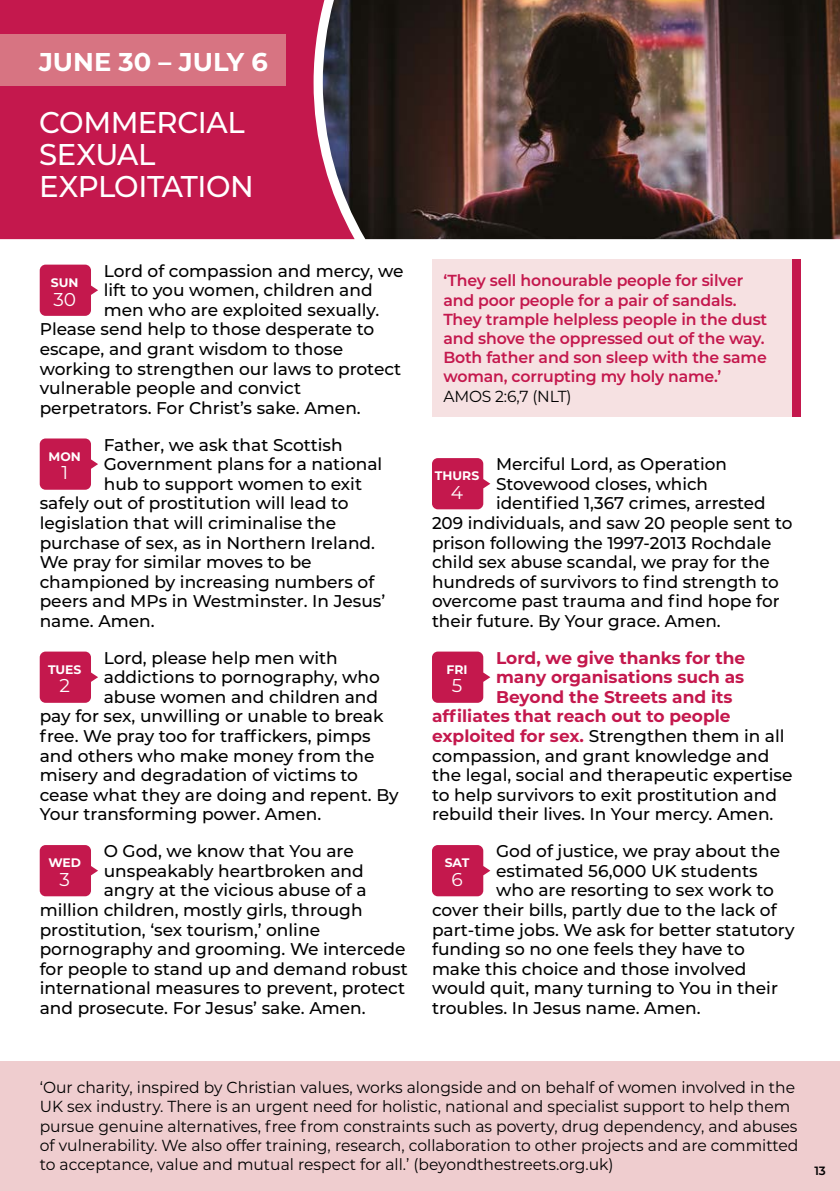
<style>
.page{position:relative;width:840px;height:1191px;background:#fff}
.page>*{position:absolute;margin:0;border:0;box-sizing:border-box;transform-origin:0 0}
.t1{font:500 30px/32px "Montserrat";letter-spacing:-.015em;color:#fff}
.t2{font:700 25.8px "Montserrat";color:#fff}
.t3{font:18.6px "Montserrat";color:#fff}
.t4{font:500 17px "Montserrat";color:#000}
.t5{font:700 17px "Montserrat";color:#c4184d}
.t6{font:16px/19.2px "Montserrat";color:#000}
.t7{font:600 16px/19.2px "Montserrat";letter-spacing:-.01em;color:#c4184d}
.t8{font:700 12.4px "Montserrat";color:#fff}
.t9{font:600 12px "Montserrat";color:#000}
.s1{font-weight:700;color:#c4184d}
</style>
<div class="page">
<div style="left:0;top:0;width:322px;height:239px;background:#c4184d"></div>
<div style="left:0;top:34px;width:285px;height:52px;background:#d77482"></div>
<img style="left:322px;top:0;width:517px;height:239px">
<div style="left:0;top:1061px;width:839px;height:130px;background:#efcdcf"></div>
<svg style="left:40px;top:265px;width:58px;height:51px;background:#cb3362"></svg>
<svg style="left:40px;top:438px;width:58px;height:52px;background:#cb3664"></svg>
<svg style="left:40px;top:651px;width:58px;height:52px;background:#cb3664"></svg>
<svg style="left:40px;top:845px;width:58px;height:51px;background:#ca3362"></svg>
<svg style="left:432px;top:458px;width:58px;height:51px;background:#ca3261"></svg>
<svg style="left:432px;top:651px;width:58px;height:52px;background:#cb3563"></svg>
<svg style="left:432px;top:845px;width:58px;height:51px;background:#ca3261"></svg>
<div style="left:432px;top:259px;width:367px;height:158px;background:#f6e1e2"></div>
<div style="left:791px;top:259px;width:8px;height:158px;background:#c4184d"></div>
<h2 class="t2" style="left:39px;top:43px;width:230px">JUNE 30 – JULY 6</h2>
<h1 class="t1" style="left:39px;top:105px;width:216px">COMMERCIAL<br>SEXUAL<br>EXPLOITATION</h1>
<p class="t4" style="left:104px;top:259px;width:301px">Lord of compassion and mercy, we</p>
<p class="t4" style="left:104px;top:278px;width:270px">lift to you women, children and</p>
<p class="t4" style="left:104px;top:298px;width:277px">men who are exploited sexually.</p>
<p class="t4" style="left:40px;top:317px;width:336px">Please send help to those desperate to</p>
<p class="t4" style="left:40px;top:337px;width:305px">escape, and grant wisdom to those</p>
<p class="t4" style="left:40px;top:357px;width:363px">working to strengthen our laws to protect</p>
<p class="t4" style="left:40px;top:376px;width:263px">vulnerable people and convict</p>
<p class="t4" style="left:40px;top:396px;width:322px">perpetrators. For Christ’s sake. Amen.</p>
<p class="t8" style="left:49px;top:447px;width:34px">MON</p>
<p class="t3" style="left:61px;top:460px;width:8px">1</p>
<p class="t8" style="left:51px;top:274px;width:29px">SUN</p>
<p class="t3" style="left:53px;top:286px;width:24px">30</p>
<p class="t4" style="left:104px;top:432px;width:240px">Father, we ask that Scottish</p>
<p class="t4" style="left:104px;top:452px;width:280px">Government plans for a national</p>
<p class="t4" style="left:104px;top:472px;width:260px">hub to support women to exit</p>
<p class="t4" style="left:40px;top:491px;width:310px">safely out of prostitution will lead to</p>
<p class="t4" style="left:40px;top:511px;width:298px">legislation that will criminalise the</p>
<p class="t4" style="left:40px;top:530px;width:337px">purchase of sex, as in Northern Ireland.</p>
<p class="t4" style="left:40px;top:550px;width:273px">We pray for similar moves to be</p>
<p class="t4" style="left:40px;top:570px;width:336px">championed by increasing numbers of</p>
<p class="t4" style="left:40px;top:589px;width:347px">peers and MPs in Westminster. In Jesus’</p>
<p class="t4" style="left:40px;top:609px;width:116px">name. Amen.</p>
<p class="t8" style="left:48px;top:660px;width:35px">TUES</p>
<p class="t3" style="left:59px;top:673px;width:12px">2</p>
<p class="t4" style="left:104px;top:645px;width:235px">Lord, please help men with</p>
<p class="t4" style="left:104px;top:665px;width:277px">addictions to pornography, who</p>
<p class="t4" style="left:104px;top:685px;width:276px">abuse women and children and</p>
<p class="t4" style="left:40px;top:704px;width:345px">pay for sex, unwilling or unable to break</p>
<p class="t4" style="left:40px;top:724px;width:332px">free. We pray too for traffickers, pimps</p>
<p class="t4" style="left:40px;top:743px;width:336px">and others who make money from the</p>
<p class="t4" style="left:40px;top:763px;width:319px">misery and degradation of victims to</p>
<p class="t4" style="left:40px;top:783px;width:360px">cease what they are doing and repent. By</p>
<p class="t4" style="left:40px;top:802px;width:283px">Your transforming power. Amen.</p>
<p class="t8" style="left:48px;top:854px;width:34px">WED</p>
<p class="t3" style="left:59px;top:866px;width:12px">3</p>
<p class="t4" style="left:104px;top:839px;width:251px">O God, we know that You are</p>
<p class="t4" style="left:104px;top:858px;width:261px">unspeakably heartbroken and</p>
<p class="t4" style="left:104px;top:878px;width:264px">angry at the vicious abuse of a</p>
<p class="t4" style="left:40px;top:898px;width:324px">million children, mostly girls, through</p>
<p class="t4" style="left:40px;top:917px;width:282px">prostitution, ‘sex tourism,’ online</p>
<p class="t4" style="left:40px;top:937px;width:367px">pornography and grooming. We intercede</p>
<p class="t4" style="left:40px;top:956px;width:369px">for people to stand up and demand robust</p>
<p class="t4" style="left:40px;top:976px;width:367px">international measures to prevent, protect</p>
<p class="t4" style="left:40px;top:996px;width:327px">and prosecute. For Jesus’ sake. Amen.</p>
<p class="t7" style="left:443px;top:270px;width:325px">‘They sell honourable people for silver and poor people for a pair of sandals.<br>They trample helpless people in the dust and shove the oppressed out of the way.<br>Both father and son sleep with the same woman, corrupting my holy name.’</p>
<p class="t6" style="left:443px;top:386px;width:130px">AMOS 2:6,7 (NLT)</p>
<p class="t4" style="left:496px;top:452px;width:232px">Merciful Lord, as Operation</p>
<p class="t4" style="left:496px;top:472px;width:213px">Stovewood closes, which</p>
<p class="t4" style="left:496px;top:491px;width:271px">identified 1,367 crimes, arrested</p>
<p class="t4" style="left:432px;top:511px;width:362px">209 individuals, and saw 20 people sent to</p>
<p class="t4" style="left:432px;top:530px;width:341px">prison following the 1997-2013 Rochdale</p>
<p class="t4" style="left:432px;top:550px;width:339px">child sex abuse scandal, we pray for the</p>
<p class="t4" style="left:432px;top:570px;width:348px">hundreds of survivors to find strength to</p>
<p class="t4" style="left:432px;top:589px;width:349px">overcome past trauma and find hope for</p>
<p class="t4" style="left:432px;top:609px;width:290px">their future. By Your grace. Amen.</p>
<p class="t8" style="left:446px;top:660px;width:23px">FRI</p>
<p class="t3" style="left:451px;top:673px;width:12px">5</p>
<p class="t8" style="left:434px;top:467px;width:46px">THURS</p>
<p class="t3" style="left:450px;top:479px;width:14px">4</p>
<p class="t5" style="left:496px;top:645px;width:251px">Lord, we give thanks for the</p>
<p class="t5" style="left:496px;top:665px;width:249px">many organisations such as</p>
<p class="t5" style="left:496px;top:684px;width:238px">Beyond the Streets and its</p>
<p class="t5" style="left:432px;top:704px;width:300px">affiliates that reach out to people</p>
<p class="t4" style="left:432px;top:724px;width:354px"><span class="s1">exploited for sex.</span> Strengthen them in all</p>
<p class="t4" style="left:432px;top:743px;width:339px">compassion, and grant knowledge and</p>
<p class="t4" style="left:432px;top:763px;width:362px">the legal, social and therapeutic expertise</p>
<p class="t4" style="left:432px;top:783px;width:346px">to help survivors to exit prostitution and</p>
<p class="t4" style="left:432px;top:802px;width:343px">rebuild their lives. In Your mercy. Amen.</p>
<p class="t8" style="left:444px;top:854px;width:26px">SAT</p>
<p class="t3" style="left:451px;top:866px;width:13px">6</p>
<p class="t4" style="left:496px;top:839px;width:285px">God of justice, we pray about the</p>
<p class="t4" style="left:496px;top:858px;width:263px">estimated 56,000 UK students</p>
<p class="t4" style="left:496px;top:878px;width:279px">who are resorting to sex work to</p>
<p class="t4" style="left:432px;top:898px;width:346px">cover their bills, partly due to the lack of</p>
<p class="t4" style="left:432px;top:917px;width:364px">part-time jobs. We ask for better statutory</p>
<p class="t4" style="left:432px;top:937px;width:314px">funding so no one feels they have to</p>
<p class="t4" style="left:432px;top:956px;width:316px">make this choice and those involved</p>
<p class="t4" style="left:432px;top:976px;width:347px">would quit, many turning to You in their</p>
<p class="t4" style="left:432px;top:996px;width:270px">troubles. In Jesus name. Amen.</p>
<p class="t6" style="left:40px;top:1077px;width:759px">‘Our charity, inspired by Christian values, works alongside and on behalf of women involved in the UK sex industry. There is an urgent need for holistic, national and specialist support to help them pursue genuine alternatives, free from constraints such as poverty, drug dependency, and abuses of vulnerability. We also offer training, research, collaboration to other projects and are committed to acceptance, value and mutual respect for all.’ (beyondthestreets.org.uk)</p>
<p class="t9" style="left:813px;top:1162px;width:13px">13</p>
</div>
